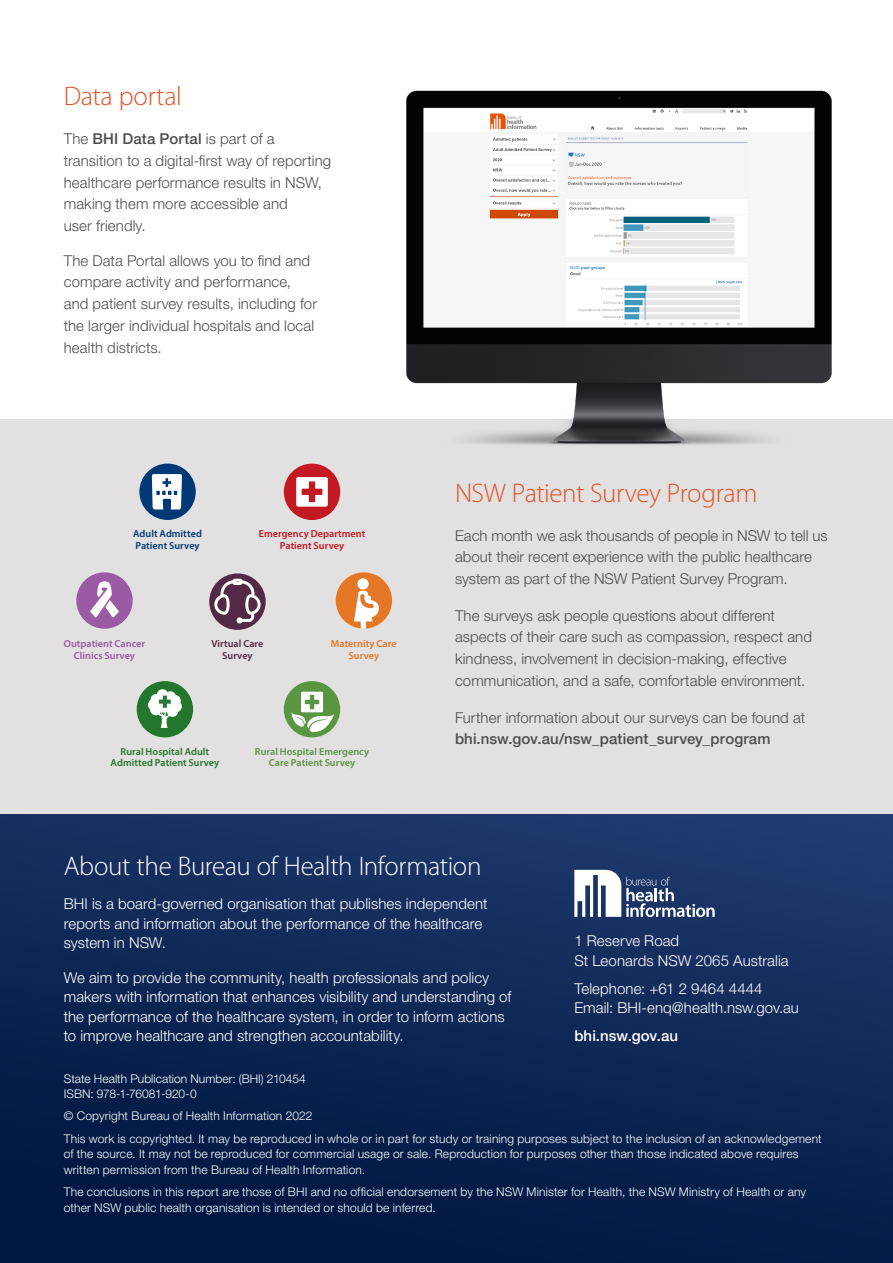
<style>
.page{position:relative;width:893px;height:1263px;background:#fff}
.page>*{position:absolute;margin:0;border:0;box-sizing:border-box;transform-origin:0 0}
.t1{font:300 27px "Myriad Pro";letter-spacing:-.015em;color:#fff}
.t2{font:300 27px "Myriad Pro";letter-spacing:-.015em;color:#e05425}
.t3{font:300 15px/21.8px "Helvetica Neue LT Std";letter-spacing:.005em;color:#4d4d4f}
.t4{font:300 15px/19.5px "Helvetica Neue LT Std";letter-spacing:.005em;color:#fff}
.t5{font:500 15px "Helvetica Neue LT Std";letter-spacing:.005em;color:#4d4d4f}
.t6{font:500 15px "Helvetica Neue LT Std";letter-spacing:.005em;color:#fff}
.t7{font:300 12px/15.8px "Helvetica Neue LT Std";letter-spacing:.015em;color:#fff}
.t8{font:600 10.2px/11.7px "Myriad Pro";letter-spacing:.005em;color:#599641;text-align:center}
.t9{font:600 10.2px/11.7px "Myriad Pro";letter-spacing:.005em;color:#23772d;text-align:center}
.t10{font:600 10.2px/11.7px "Myriad Pro";letter-spacing:.005em;color:#c31922;text-align:center}
.t11{font:600 10.2px/11.7px "Myriad Pro";letter-spacing:.005em;color:#9a5aa4;text-align:center}
.t12{font:600 10.2px/11.7px "Myriad Pro";letter-spacing:.005em;color:#003976}
.t13{font:600 10.2px/11.7px "Myriad Pro";letter-spacing:.005em;color:#e47725;text-align:center}
.t14{font:600 10.2px/11.7px "Myriad Pro";letter-spacing:.005em;color:#522a44;text-align:center}
.s1{font-weight:500}
</style>
<div class="page">
<div style="left:0;top:813px;width:893px;height:450px;background:linear-gradient(to bottom,#1c3668,#00173f)"></div>
<svg style="left:574px;top:870px;width:141px;height:47px"></svg>
<div style="left:0;top:419px;width:893px;height:394px;background:#e2e0e0"></div>
<div style="left:139px;top:463px;width:57px;height:57px;background:#003976;border-radius:50%"></div>
<svg style="left:152px;top:474px;width:30px;height:35px"></svg>
<div style="left:76px;top:572px;width:57px;height:57px;background:#9a5aa4;border-radius:50%"></div>
<svg style="left:90px;top:581px;width:29px;height:36px"></svg>
<div style="left:284px;top:464px;width:56px;height:56px;background:#c31922;border-radius:50%"></div>
<svg style="left:296px;top:477px;width:32px;height:30px"></svg>
<div style="left:336px;top:572px;width:56px;height:57px;background:#e47725;border-radius:50%"></div>
<div style="left:357px;top:578px;width:12px;height:11px;background:#fff;border-radius:50%"></div>
<svg style="left:354px;top:591px;width:25px;height:38px"></svg>
<div style="left:284px;top:681px;width:56px;height:56px;background:#599641;border-radius:50%"></div>
<svg style="left:291px;top:692px;width:43px;height:41px"></svg>
<svg style="left:209px;top:573px;width:57px;height:57px"></svg>
<svg style="left:214px;top:579px;width:47px;height:44px;background:#826578"></svg>
<div style="left:137px;top:681px;width:56px;height:56px;background:#23772d;border-radius:50%"></div>
<svg style="left:148px;top:689px;width:34px;height:39px"></svg>
<img style="left:318px;top:90px;width:514px;height:404px">
<h1 class="t2" style="left:64px;top:81px;width:120px">Data portal</h1>
<p class="t3" style="left:64px;top:128px;width:269px">The <span class="s1">BHI Data Portal</span> is part of a transition to a digital-first way of reporting healthcare performance results in NSW, making them more accessible and<br>user friendly.</p>
<p class="t3" style="left:64px;top:249px;width:255px">The Data Portal allows you to find and compare activity and performance, and patient survey results, including for the larger individual hospitals and local health districts.</p>
<p class="t12" style="left:133px;top:528px;width:70px">Adult Admitted<br>Patient Survey</p>
<p class="t10" style="left:259px;top:528px;width:108px">Emergency Department<br>Patient Survey</p>
<p class="t11" style="left:64px;top:638px;width:83px">Outpatient Cancer<br>Clinics Survey</p>
<p class="t14" style="left:211px;top:638px;width:54px">Virtual Care<br>Survey</p>
<p class="t13" style="left:331px;top:638px;width:67px">Maternity Care<br>Survey</p>
<p class="t9" style="left:111px;top:745px;width:110px">Rural Hospital Adult<br>Admitted Patient Survey</p>
<p class="t8" style="left:255px;top:745px;width:116px">Rural Hospital Emergency<br>Care Patient Survey</p>
<h1 class="t2" style="left:455px;top:478px;width:304px">NSW Patient Survey Program</h1>
<p class="t3" style="left:455px;top:524px;width:374px">Each month we ask thousands of people in NSW to tell us about their recent experience with the public healthcare system as part of the NSW Patient Survey Program.</p>
<p class="t3" style="left:455px;top:604px;width:359px">The surveys ask people questions about different aspects of their care such as compassion, respect and kindness, involvement in decision-making, effective communication, and a safe, comfortable environment.</p>
<p class="t3" style="left:455px;top:706px;width:352px">Further information about our surveys can be found at</p>
<p class="t5" style="left:455px;top:730px;width:317px">bhi.nsw.gov.au/nsw_patient_survey_program</p>
<h1 class="t1" style="left:64px;top:851px;width:419px">About the Bureau of Health Information</h1>
<p class="t4" style="left:64px;top:894px;width:425px">BHI is a board-governed organisation that publishes independent reports and information about the performance of the healthcare system in NSW.</p>
<p class="t4" style="left:64px;top:967px;width:449px">We aim to provide the community, health professionals and policy makers with information that enhances visibility and understanding of the performance of the healthcare system, in order to inform actions to improve healthcare and strengthen accountability.</p>
<p class="t4" style="left:574px;top:931px;width:216px">1 Reserve Road<br>St Leonards NSW 2065 Australia</p>
<p class="t4" style="left:574px;top:978px;width:226px">Telephone: +61 2 9464 4444<br>Email: BHI-enq@health.nsw.gov.au</p>
<p class="t6" style="left:574px;top:1027px;width:105px">bhi.nsw.gov.au</p>
<p class="t7" style="left:64px;top:1070px;width:244px">State Health Publication Number: (BHI) 210454<br>ISBN: 978-1-76081-920-0</p>
<p class="t7" style="left:64px;top:1105px;width:760px;line-height:22.2px">© Copyright Bureau of Health Information 2022<br>This work is copyrighted. It may be reproduced in whole or in part for study or training purposes subject to the inclusion of an acknowledgement</p>
<p class="t7" style="left:64px;top:1146px;width:736px">of the source. It may not be reproduced for commercial usage or sale. Reproduction for purposes other than those indicated above requires written permission from the Bureau of Health Information.</p>
<p class="t7" style="left:64px;top:1184px;width:744px">The conclusions in this report are those of BHI and no official endorsement by the NSW Minister for Health, the NSW Ministry of Health or any other NSW public health organisation is intended or should be inferred.</p>
</div>
